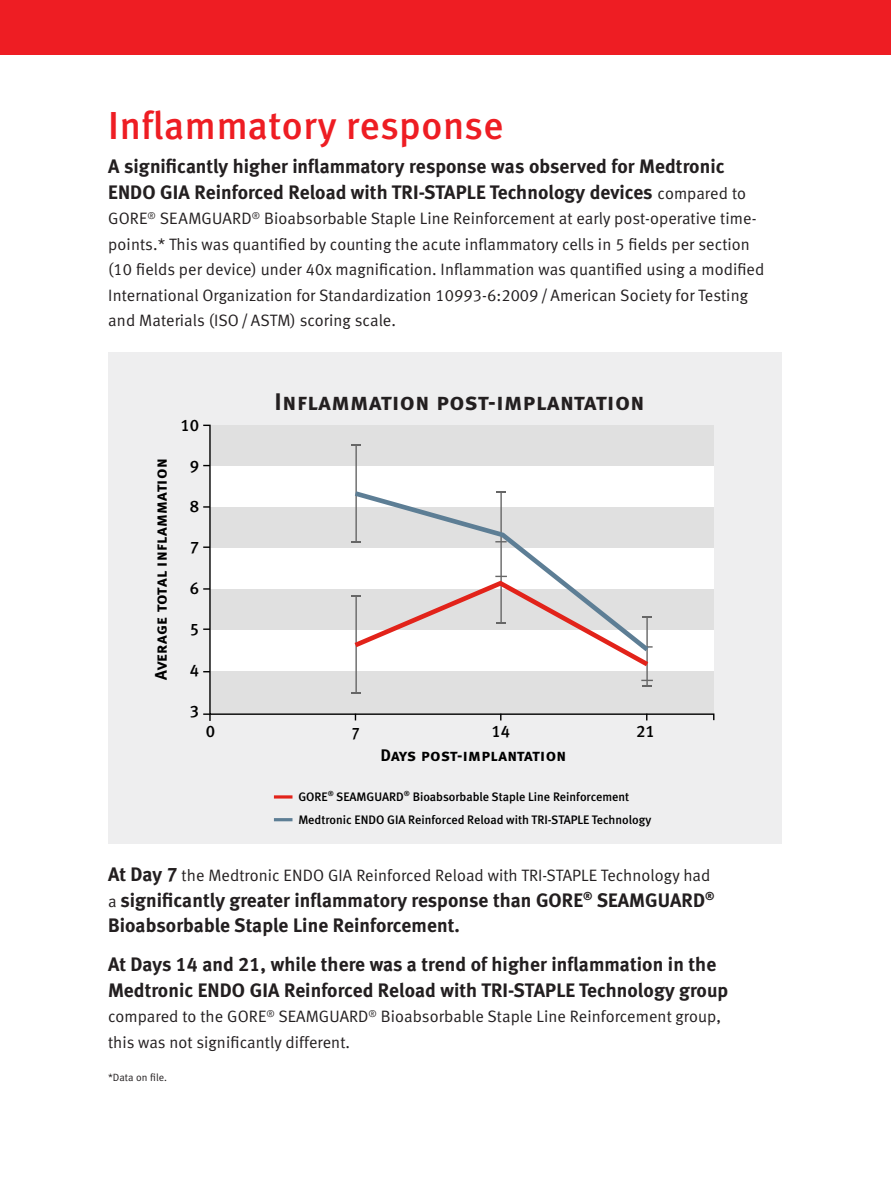
<style>
.page{position:relative;width:891px;height:1188px;background:#fff}
.page>*{position:absolute;margin:0;border:0;box-sizing:border-box;transform-origin:0 0}
.t1{font:39px "Meta Medium LF";letter-spacing:.015em;color:#ee1d23}
.t2{font:24px "Meta Bold LF Caps";letter-spacing:.02em;color:#231f20}
.t3{font:19.5px/25.5px "Meta Bold LF";letter-spacing:.005em;color:#231f20}
.t4{font:16.8px "Meta Bold LF Caps";letter-spacing:.015em;color:#000}
.t5{font:16.8px "Meta Medium LF";color:#000}
.t6{font:16.8px "Meta Medium LF";color:#000;scale:.88 1}
.t7{font:16.5px/25.5px "Meta Normal LF";letter-spacing:.005em;color:#231f20}
.t8{font:12.3px "Meta Medium LF";color:#000}
.t9{font:10.5px "Meta Normal LF";letter-spacing:.005em;color:#231f20}
.s1{font-family:"Meta Normal LF";font-size:16.5px}
.s2{font-family:"Meta Bold LF";font-size:19.5px}
</style>
<div class="page">
<div style="left:109px;top:352px;width:673px;height:492px;background:#eeeeef"></div>
<svg style="left:203px;top:424px;width:512px;height:297px"></svg>
<svg style="left:203px;top:713px;width:8px;height:8px"></svg>
<hr style="left:355px;top:445px;width:2px;height:97px;background:#666">
<hr style="left:355px;top:596px;width:2px;height:97px;background:#666">
<svg style="left:352px;top:692px;width:9px;height:2px"></svg>
<hr style="left:646px;top:617px;width:2px;height:69px;background:#666">
<svg style="left:641px;top:680px;width:12px;height:6px"></svg>
<div style="left:349px;top:576px;width:304px;height:95px;background:#fff"></div>
<svg style="left:350px;top:488px;width:304px;height:168px"></svg>
<svg style="left:274px;top:795px;width:19px;height:4px"></svg>
<hr style="left:274px;top:818px;width:19px;height:3px;background:#5d7e95">
<div style="left:0;top:0;width:891px;height:55px;background:#ee1d23"></div>
<p class="t1" style="left:108px;top:102px;width:397px">Inflammatory response</p>
<p class="t3" style="left:108px;top:153px;width:639px">A significantly higher inflammatory response was observed for Medtronic<br>ENDO GIA Reinforced Reload with TRI-STAPLE Technology devices <span class="s1">compared to</span></p>
<p class="t7" style="left:108px;top:205px;width:658px">GORE<sup>®</sup> SEAMGUARD<sup>®</sup> Bioabsorbable Staple Line Reinforcement at early post-operative time&shy;points.* This was quantified by counting the acute inflammatory cells in 5 fields per section (10 fields per device) under 40x magnification. Inflammation was quantified using a modified International Organization for Standardization 10993-6:2009 /American Society for Testing and Materials (ISO/ASTM) scoring scale.</p>
<p class="t4" style="left:151px;top:680px;width:223px;rotate:-90deg">Average total inflammation</p>
<p class="t5" style="left:181px;top:415px;width:20px">10</p>
<p class="t5" style="left:190px;top:456px;width:11px">9</p>
<p class="t5" style="left:190px;top:497px;width:11px">8</p>
<p class="t5" style="left:190px;top:538px;width:11px">7</p>
<p class="t5" style="left:190px;top:579px;width:11px">6</p>
<p class="t5" style="left:190px;top:620px;width:11px">5</p>
<p class="t5" style="left:190px;top:661px;width:11px">4</p>
<p class="t5" style="left:190px;top:701px;width:11px">3</p>
<p class="t5" style="left:206px;top:722px;width:11px">0</p>
<p class="t2" style="left:274px;top:387px;width:372px">Inflammation post-implantation</p>
<p class="t6" style="left:351px;top:724px;width:11px">7</p>
<p class="t5" style="left:491px;top:722px;width:20px">14</p>
<p class="t5" style="left:636px;top:722px;width:20px">21</p>
<p class="t4" style="left:380px;top:746px;width:187px">Days post-implantation</p>
<p class="t8" style="left:298px;top:789px;width:333px">GORE<sup>®</sup> SEAMGUARD<sup>®</sup> Bioabsorbable Staple Line Reinforcement</p>
<p class="t8" style="left:298px;top:812px;width:355px">Medtronic ENDO GIA Reinforced Reload with TRI-STAPLE Technology</p>
<p class="t7" style="left:108px;top:863px;width:604px"><span class="s2">At Day 7</span> the Medtronic ENDO GIA Reinforced Reload with TRI-STAPLE Technology had</p>
<p class="t3" style="left:108px;top:887px;width:608px"><span class="s1">a</span> significantly greater inflammatory response than GORE<sup>®</sup> SEAMGUARD<sup>®<br></sup>Bioabsorbable Staple Line Reinforcement.</p>
<p class="t3" style="left:108px;top:952px;width:622px">At Days 14 and 21, while there was a trend of higher inflammation in the<br>Medtronic ENDO GIA Reinforced Reload with TRI-STAPLE Technology group</p>
<p class="t7" style="left:108px;top:1004px;width:615px">compared to the GORE<sup>®</sup> SEAMGUARD<sup>®</sup> Bioabsorbable Staple Line Reinforcement group, this was not significantly different.</p>
<p class="t9" style="left:108px;top:1071px;width:61px">*Data on file.</p>
</div>
